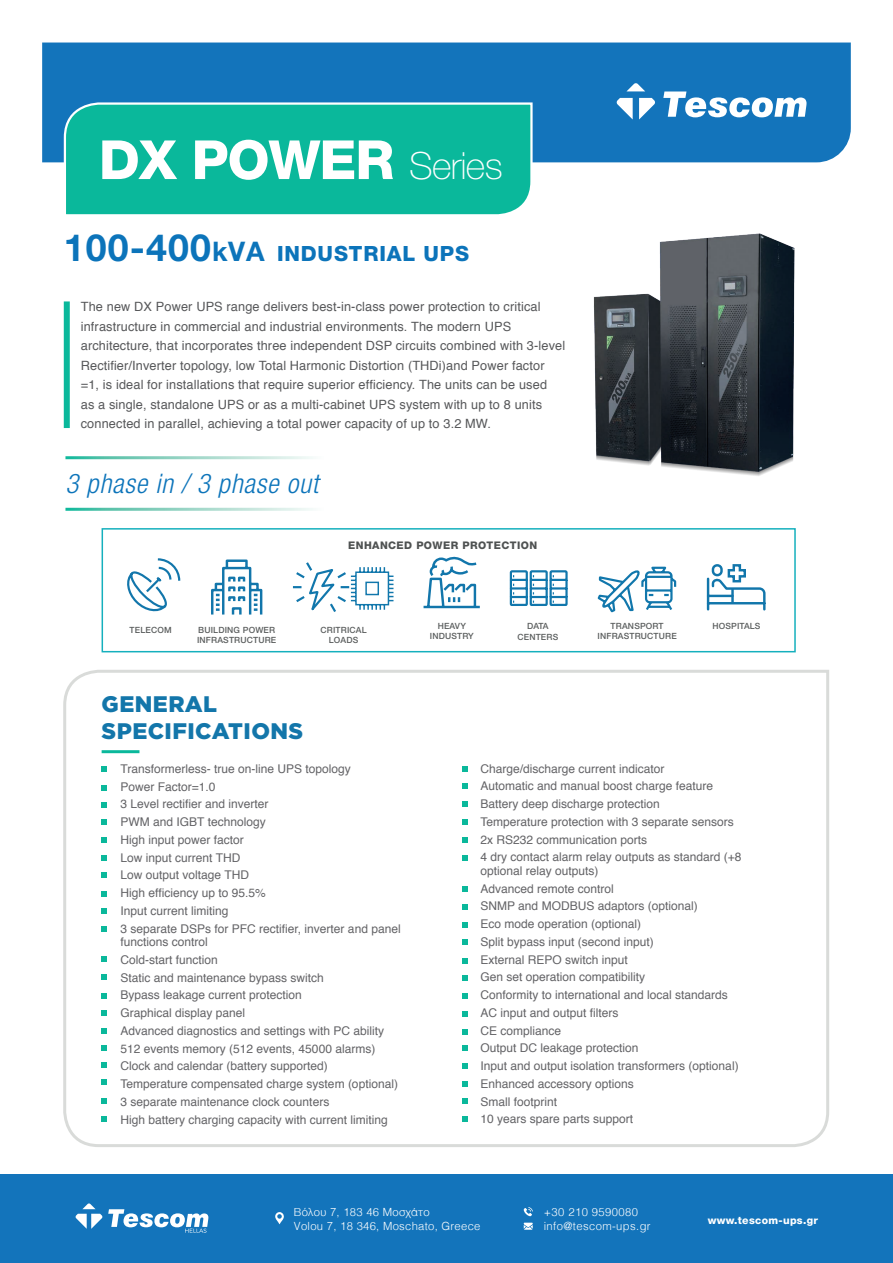
<style>
.page{position:relative;width:893px;height:1263px;background:#fff}
.page>*{position:absolute;margin:0;border:0;box-sizing:border-box;transform-origin:0 0}
.t1{font:800 54px "Helvetica Neue LT Pro";letter-spacing:-.02em;color:#fff}
.t2{font:italic 300 condensed 27px "Helvetica Neue LT Pro";letter-spacing:.03em;color:#0c74ba}
.t3{font:900 22.5px/27px "Gotham Greek";letter-spacing:.02em;color:#1376aa}
.t4{font:800 21px "Helvetica Neue LT Pro";letter-spacing:.04em;color:#0c74ba}
.t5{font:12.75px/19.5px "Helvetica";letter-spacing:.01em;color:#57585a}
.t6{font:12px/17.7px "Helvetica";color:#636366}
.t7{font:300 11.25px/13.5px "Helvetica";letter-spacing:.025em;color:#fff}
.t8{font:800 10.5px "Helvetica Neue LT Pro";letter-spacing:.04em;color:#4f5252}
.t9{font:800 10.5px "Helvetica Neue LT Pro";letter-spacing:.03em;color:#fff}
.t10{font:500 8.55px/10.2px "Helvetica Neue";letter-spacing:.02em;color:#5c5f5f;text-align:center}
.s1{font-weight:100;font-size:37.5px}
.s2{font-weight:700;font-size:37.5px}
.s3{font-weight:700;font-size:27px}
</style>
<div class="page">
<img style="left:593px;top:233px;width:202px;height:243px">
<div style="left:0;top:1174px;width:893px;height:89px;background:#1374bb"></div>
<svg style="left:275px;top:1212px;width:9px;height:12px"></svg>
<svg style="left:524px;top:1207px;width:9px;height:9px"></svg>
<svg style="left:524px;top:1223px;width:9px;height:7px"></svg>
<svg style="left:75px;top:1203px;width:133px;height:30px"></svg>
<div style="left:42px;top:43px;width:809px;height:119px;background:#1374bb"></div>
<div style="left:63px;top:101px;width:471px;height:114px;background:#0ab89b"></div>
<svg style="left:63px;top:670px;width:766px;height:477px"></svg>
<hr style="left:102px;top:750px;width:37px;height:3px;background:#0ab89b">
<svg style="left:102px;top:855px;width:5px;height:6px"></svg>
<svg style="left:462px;top:855px;width:6px;height:5px"></svg>
<svg style="left:102px;top:872px;width:5px;height:6px"></svg>
<svg style="left:462px;top:886px;width:6px;height:6px"></svg>
<svg style="left:102px;top:891px;width:5px;height:5px"></svg>
<svg style="left:462px;top:904px;width:6px;height:6px"></svg>
<svg style="left:102px;top:908px;width:5px;height:6px"></svg>
<svg style="left:462px;top:922px;width:6px;height:6px"></svg>
<svg style="left:102px;top:926px;width:5px;height:6px"></svg>
<svg style="left:462px;top:939px;width:6px;height:6px"></svg>
<svg style="left:102px;top:956px;width:5px;height:6px"></svg>
<svg style="left:102px;top:974px;width:5px;height:6px"></svg>
<svg style="left:102px;top:993px;width:5px;height:6px"></svg>
<svg style="left:462px;top:958px;width:6px;height:5px"></svg>
<svg style="left:102px;top:1010px;width:5px;height:5px"></svg>
<svg style="left:462px;top:975px;width:6px;height:6px"></svg>
<svg style="left:102px;top:1028px;width:5px;height:5px"></svg>
<svg style="left:462px;top:993px;width:6px;height:6px"></svg>
<svg style="left:102px;top:1045px;width:5px;height:6px"></svg>
<svg style="left:462px;top:1011px;width:6px;height:6px"></svg>
<svg style="left:102px;top:1062px;width:5px;height:6px"></svg>
<svg style="left:102px;top:1079px;width:5px;height:6px"></svg>
<svg style="left:102px;top:1098px;width:5px;height:6px"></svg>
<svg style="left:102px;top:1116px;width:5px;height:6px"></svg>
<svg style="left:462px;top:1029px;width:6px;height:6px"></svg>
<svg style="left:462px;top:1081px;width:6px;height:6px"></svg>
<svg style="left:462px;top:1045px;width:6px;height:6px"></svg>
<svg style="left:462px;top:1098px;width:6px;height:6px"></svg>
<svg style="left:462px;top:1063px;width:6px;height:6px"></svg>
<svg style="left:462px;top:1116px;width:6px;height:5px"></svg>
<svg style="left:102px;top:766px;width:5px;height:6px"></svg>
<svg style="left:462px;top:766px;width:6px;height:6px"></svg>
<svg style="left:102px;top:785px;width:5px;height:5px"></svg>
<svg style="left:462px;top:783px;width:6px;height:6px"></svg>
<svg style="left:102px;top:802px;width:5px;height:6px"></svg>
<svg style="left:462px;top:801px;width:6px;height:6px"></svg>
<svg style="left:102px;top:819px;width:5px;height:6px"></svg>
<svg style="left:462px;top:819px;width:6px;height:6px"></svg>
<svg style="left:102px;top:837px;width:5px;height:6px"></svg>
<svg style="left:462px;top:837px;width:6px;height:6px"></svg>
<div style="left:64px;top:301px;width:6px;height:127px;background:#0ab89b"></div>
<svg style="left:706px;top:564px;width:59px;height:47px"></svg>
<svg style="left:127px;top:558px;width:54px;height:54px"></svg>
<svg style="left:211px;top:559px;width:52px;height:56px"></svg>
<svg style="left:292px;top:562px;width:102px;height:50px"></svg>
<svg style="left:423px;top:557px;width:57px;height:52px"></svg>
<svg style="left:509px;top:566px;width:168px;height:47px"></svg>
<div style="left:102px;top:528px;width:694px;height:124px;border:2px solid #15b0bd"></div>
<svg style="left:663px;top:91px;width:143px;height:26px"></svg>
<svg style="left:626px;top:83px;width:19px;height:8px"></svg>
<svg style="left:639px;top:98px;width:16px;height:21px"></svg>
<svg style="left:616px;top:98px;width:17px;height:21px"></svg>
<h1 class="t1" style="left:99px;top:128px;width:405px">DX POWER <span class="s1">Series</span></h1>
<h3 class="t4" style="left:64px;top:241px;width:407px"><span class="s2">100-400</span><span class="s3">kVA</span> INDUSTRIAL UPS</h3>
<p class="t5" style="left:81px;top:297px;width:486px">The new DX Power UPS range delivers best-in-class power protection to critical infrastructure in commercial and industrial environments. The modern UPS architecture, that incorporates three independent DSP circuits combined with 3-level Rectifier/Inverter topology, low Total Harmonic Distortion (THDi)and Power factor =1, is ideal for installations that require superior efficiency. The units can be used<br>as a single, standalone UPS or as a multi-cabinet UPS system with up to 8 units connected in parallel, achieving a total power capacity of up to 3.2 MW.</p>
<h2 class="t2" style="left:65px;top:468px;width:254px">3 phase in / 3 phase out</h2>
<p class="t8" style="left:348px;top:539px;width:190px">ENHANCED POWER PROTECTION</p>
<p class="t10" style="left:320px;top:624px;width:48px">CRITRICAL<br>LOADS</p>
<p class="t10" style="left:597px;top:620px;width:81px">TRANSPORT<br>INFRASTRUCTURE</p>
<p class="t10" style="left:527px;top:620px;width:23px">DATA</p>
<p class="t10" style="left:712px;top:620px;width:50px">HOSPITALS</p>
<p class="t10" style="left:517px;top:631px;width:42px">CENTERS</p>
<p class="t10" style="left:130px;top:624px;width:44px">TELECOM</p>
<p class="t10" style="left:197px;top:624px;width:81px;text-align:left">BUILDING POWER<br>INFRASTRUCTURE</p>
<p class="t10" style="left:430px;top:620px;width:45px">HEAVY<br>INDUSTRY</p>
<h3 class="t3" style="left:102px;top:690px;width:203px">GENERAL<br>SPECIFICATIONS</h3>
<p class="t6" style="left:121px;top:760px;width:282px">Transformerless- true on-line UPS topology<br>Power Factor=1.0<br>3 Level rectifier and inverter<br>PWM and IGBT technology<br>High input power factor<br>Low input current THD<br>Low output voltage THD<br>High efficiency up to 95.5%<br>Input current limiting<br>3 separate DSPs for PFC rectifier, inverter and panel</p>
<p class="t6" style="left:121px;top:933px;width:279px">functions control<br>Cold-start function<br>Static and maintenance bypass switch<br>Bypass leakage current protection<br>Graphical display panel<br>Advanced diagnostics and settings with PC ability 512 events memory (512 events, 45000 alarms)<br>Clock and calendar (battery supported)<br>Temperature compensated charge system (optional)<br>3 separate maintenance clock counters<br>High battery charging capacity with current limiting</p>
<p class="t6" style="left:480px;top:760px;width:263px">Charge/discharge current indicator<br>Automatic and manual boost charge feature Battery deep discharge protection<br>Temperature protection with 3 separate sensors 2x RS232 communication ports<br>4 dry contact alarm relay outputs as standard (+8</p>
<p class="t6" style="left:480px;top:862px;width:260px">optional relay outputs)<br>Advanced remote control<br>SNMP and MODBUS adaptors (optional)<br>Eco mode operation (optional)<br>Split bypass input (second input)<br>External REPO switch input<br>Gen set operation compatibility<br>Conformity to international and local standards<br>AC input and output filters<br>CE compliance<br>Output DC leakage protection<br>Input and output isolation transformers (optional)<br>Enhanced accessory options<br>Small footprint<br>10 years spare parts support</p>
<p class="t7" style="left:294px;top:1205px;width:188px">Βόλου 7, 183 46 Μοσχάτο<br>Volou 7, 18 346, Moschato, Greece</p>
<p class="t7" style="left:544px;top:1205px;width:108px">+30 210 9590080 info@tescom-ups.gr</p>
<p class="t9" style="left:708px;top:1214px;width:112px">www.tescom-ups.gr</p>
</div>
